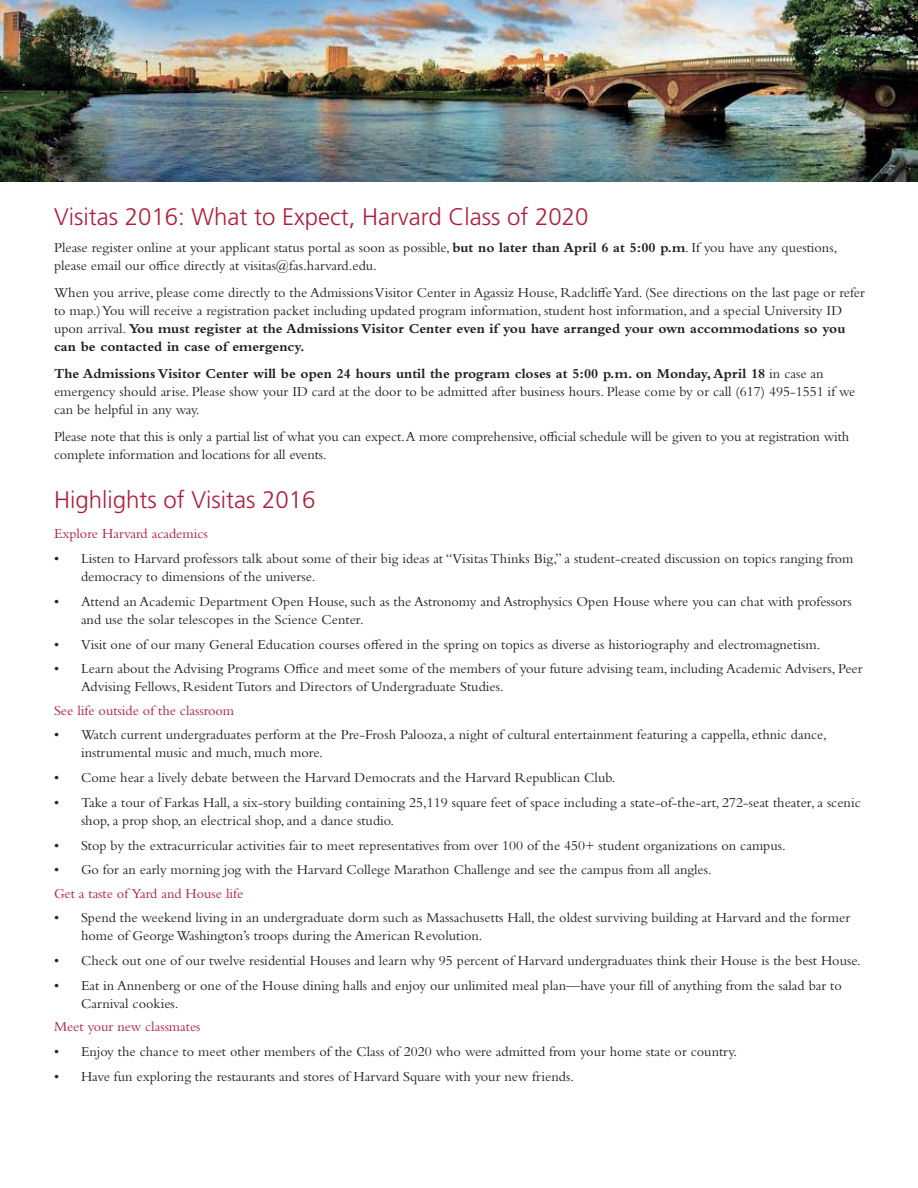
<style>
.page{position:relative;width:918px;height:1188px;background:#fff}
.page>*{position:absolute;margin:0;border:0;box-sizing:border-box;transform-origin:0 0}
.t1{font:300 24px "Frutiger LT Std";color:#b01d3c}
.t2{font:14.25px/18px "Bembo Std";color:#231f20}
.t3{font:14.25px "Bembo Std";color:#b01d3c}
.s1{font-weight:700}
</style>
<div class="page">
<img style="left:0;top:0;width:918px;height:181px">
<h1 class="t1" style="left:54px;top:203px;width:536px">Visitas 2016: What to Expect, Harvard Class of 2020</h1>
<p class="t2" style="left:54px;top:239px;width:785px">Please register online at your applicant status portal as soon as possible, <span class="s1">but no later than April 6 at 5:00 p.m</span>. If you have any questions, please email our office directly at visitas@fas.harvard.edu.</p>
<p class="t2" style="left:54px;top:284px;width:812px">When you arrive, please come directly to the Admissions Visitor Center in Agassiz House, Radcliffe Yard. (See directions on the last page or refer to map.) You will receive a registration packet including updated program information, student host information, and a special University ID upon arrival. <span class="s1">You must register at the Admissions Visitor Center even if you have arranged your own accommodations so you can be contacted in case of emergency.</span></p>
<p class="t2" style="left:54px;top:365px;width:803px"><span class="s1">The Admissions Visitor Center will be open 24 hours until the program closes at 5:00 p.m. on Monday, April 18</span> in case an emergency should arise. Please show your ID card at the door to be admitted after business hours. Please come by or call (617) 495-1551 if we can be helpful in any way.</p>
<p class="t2" style="left:54px;top:428px;width:797px">Please note that this is only a partial list of what you can expect. A more comprehensive, official schedule will be given to you at registration with complete information and locations for all events.</p>
<h1 class="t1" style="left:54px;top:487px;width:263px">Highlights of Visitas 2016</h1>
<p class="t3" style="left:54px;top:526px;width:155px">Explore Harvard academics</p>
<p class="t2" style="left:81px;top:549px;width:774px;text-indent:-27px">• Listen to Harvard professors talk about some of their big ideas at “Visitas Thinks Big,” a student-created discussion on topics ranging from democracy to dimensions of the universe.</p>
<p class="t2" style="left:81px;top:592px;width:772px;text-indent:-27px">• Attend an Academic Department Open House, such as the Astronomy and Astrophysics Open House where you can chat with professors and use the solar telescopes in the Science Center.</p>
<p class="t2" style="left:54px;top:635px;width:768px">• Visit one of our many General Education courses offered in the spring on topics as diverse as historiography and electromagnetism.</p>
<p class="t2" style="left:81px;top:660px;width:783px;text-indent:-27px">• Learn about the Advising Programs Office and meet some of the members of your future advising team, including Academic Advisers, Peer<br>Advising Fellows, Resident Tutors and Directors of Undergraduate Studies.</p>
<p class="t3" style="left:54px;top:702px;width:182px">See life outside of the classroom</p>
<p class="t2" style="left:81px;top:726px;width:747px;text-indent:-27px">• Watch current undergraduates perform at the Pre-Frosh Palooza, a night of cultural entertainment featuring a cappella, ethnic dance, instrumental music and much, much more.</p>
<p class="t2" style="left:54px;top:768px;width:563px">• Come hear a lively debate between the Harvard Democrats and the Harvard Republican Club.</p>
<p class="t2" style="left:81px;top:793px;width:781px;text-indent:-27px">• Take a tour of Farkas Hall, a six-story building containing 25,119 square feet of space including a state-of-the-art, 272-seat theater, a scenic shop, a prop shop, an electrical shop, and a dance studio.</p>
<p class="t2" style="left:54px;top:836px;width:733px">• Stop by the extracurricular activities fair to meet representatives from over 100 of the 450+ student organizations on campus.</p>
<p class="t2" style="left:54px;top:861px;width:659px">• Go for an early morning jog with the Harvard College Marathon Challenge and see the campus from all angles.</p>
<p class="t3" style="left:54px;top:885px;width:191px">Get a taste of Yard and House life</p>
<p class="t2" style="left:81px;top:909px;width:771px;text-indent:-27px">• Spend the weekend living in an undergraduate dorm such as Massachusetts Hall, the oldest surviving building at Harvard and the former home of George Washington’s troops during the American Revolution.</p>
<p class="t2" style="left:54px;top:951px;width:808px">• Check out one of our twelve residential Houses and learn why 95 percent of Harvard undergraduates think their House is the best House.</p>
<p class="t2" style="left:81px;top:976px;width:762px;text-indent:-27px">• Eat in Annenberg or one of the House dining halls and enjoy our unlimited meal plan—have your fill of anything from the salad bar to<br>Carnival cookies.</p>
<p class="t3" style="left:54px;top:1018px;width:148px">Meet your new classmates</p>
<p class="t2" style="left:54px;top:1042px;width:685px">• Enjoy the chance to meet other members of the Class of 2020 who were admitted from your home state or country.</p>
<p class="t2" style="left:54px;top:1067px;width:522px">• Have fun exploring the restaurants and stores of Harvard Square with your new friends.</p>
</div>
